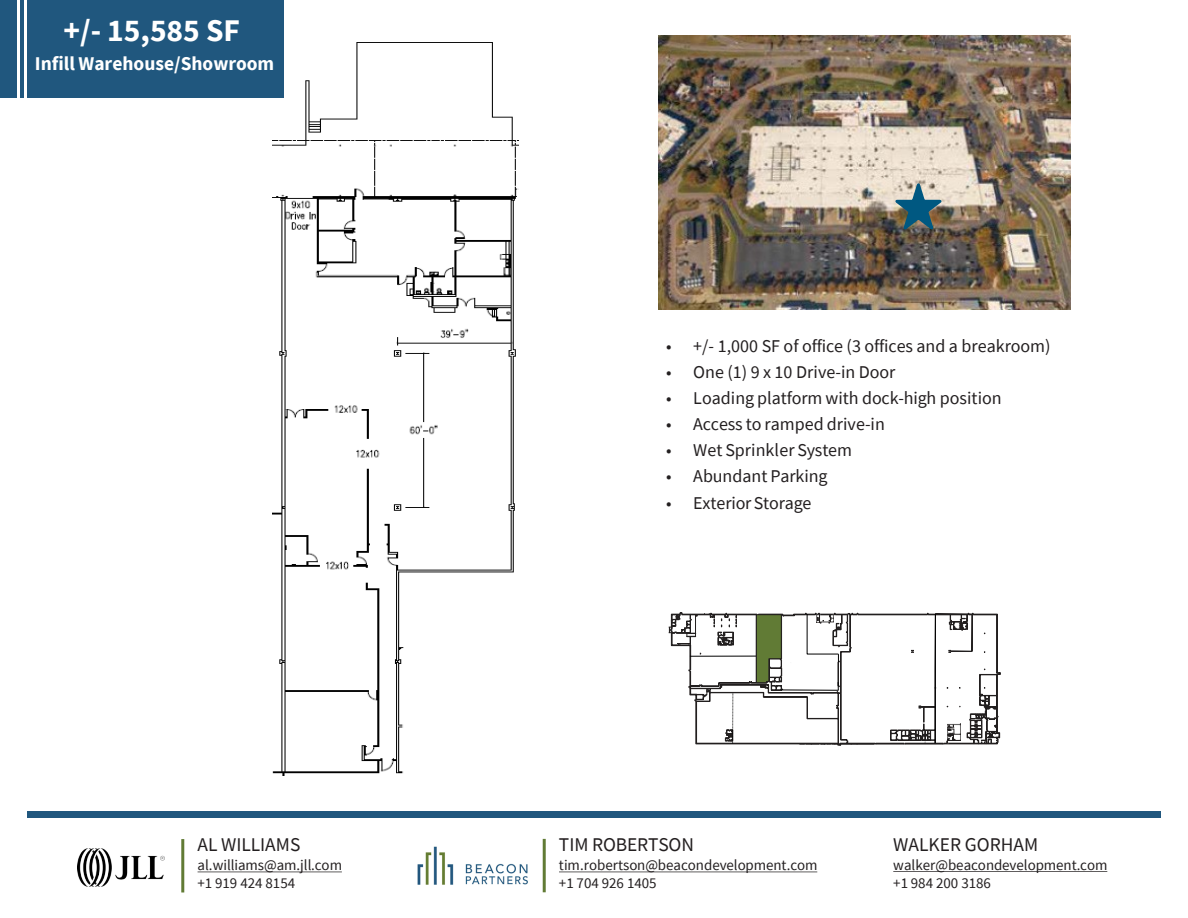
<style>
.page{position:relative;width:1188px;height:918px;background:#fff}
.page>*{position:absolute;margin:0;border:0;box-sizing:border-box;transform-origin:0 0}
.t1{font:700 31.5px "Source Sans Pro";color:#fff}
.t2{font:19.5px "Source Sans Pro";letter-spacing:-.005em;color:#231f20}
.t3{font:700 19.5px "Source Sans Pro";color:#fff}
.t4{font:18px "Source Sans Pro";letter-spacing:-.005em;color:#231f20}
.t5{font:15px "Source Sans Pro";letter-spacing:-.005em;color:#231f20}
</style>
<div class="page">
<img style="left:273px;top:42px;width:246px;height:734px">
<div style="left:27px;top:811px;width:1134px;height:7px;background:#20577e"></div>
<div style="left:0;top:0;width:284px;height:97px;background:#20577e"></div>
<hr style="left:17px;top:0;width:3px;height:137px;background:#fff">
<hr style="left:24px;top:0;width:3px;height:137px;background:#fff">
<svg style="left:669px;top:612px;width:332px;height:134px"></svg>
<img style="left:659px;top:35px;width:412px;height:275px">
<svg style="left:893px;top:175px;width:56px;height:61px;background:#818d89"></svg>
<hr style="left:543px;top:839px;width:3px;height:53px;background:#617b35">
<img style="left:417px;top:846px;width:36px;height:39px">
<img style="left:466px;top:863px;width:62px;height:21px">
<hr style="left:181px;top:839px;width:3px;height:53px;background:#617b35">
<img style="left:77px;top:848px;width:88px;height:39px">
<svg style="left:198px;top:872px;width:144px;height:1px"></svg>
<svg style="left:559px;top:872px;width:258px;height:1px"></svg>
<svg style="left:893px;top:871px;width:214px;height:1px"></svg>
<h2 class="t1" style="left:64px;top:9px;width:178px">+/- 15,585 SF</h2>
<h2 class="t3" style="left:35px;top:51px;width:241px">Infill Warehouse/Showroom</h2>
<p class="t2" style="left:198px;top:833px;width:104px">AL WILLIAMS</p>
<p class="t5" style="left:198px;top:856px;width:146px">al.williams@am.jll.com</p>
<p class="t5" style="left:198px;top:874px;width:99px">+1 919 424 8154</p>
<p class="t4" style="left:666px;top:334px;width:386px">• +/- 1,000 SF of office (3 offices and a breakroom)</p>
<p class="t4" style="left:666px;top:361px;width:231px">• One (1) 9 x 10 Drive-in Door</p>
<p class="t4" style="left:666px;top:387px;width:337px">• Loading platform with dock-high position</p>
<p class="t4" style="left:666px;top:413px;width:220px">• Access to ramped drive-in</p>
<p class="t4" style="left:666px;top:439px;width:187px">• Wet Sprinkler System</p>
<p class="t4" style="left:666px;top:465px;width:163px">• Abundant Parking</p>
<p class="t4" style="left:666px;top:491px;width:147px">• ExteriorStorage</p>
<p class="t2" style="left:559px;top:833px;width:136px">TIM ROBERTSON</p>
<p class="t5" style="left:559px;top:856px;width:260px">tim.robertson@beacondevelopment.com</p>
<p class="t5" style="left:559px;top:874px;width:99px">+1 704 926 1405</p>
<p class="t2" style="left:893px;top:832px;width:146px">WALKER GORHAM</p>
<p class="t5" style="left:893px;top:856px;width:216px">walker@beacondevelopment.com</p>
<p class="t5" style="left:893px;top:874px;width:99px">+1 984 200 3186</p>
</div>
